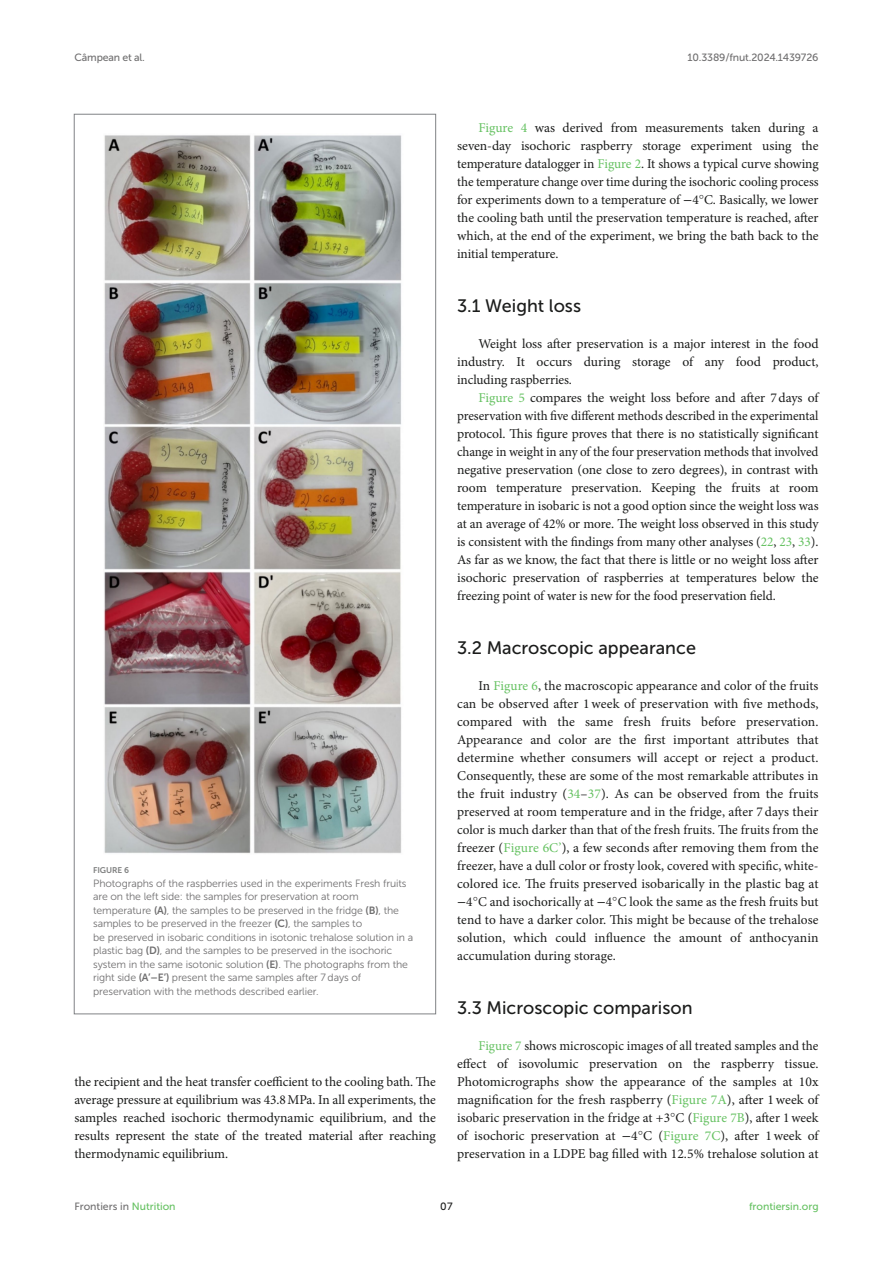
<style>
.page{position:relative;width:893px;height:1263px;background:#fff}
.page>*{position:absolute;margin:0;border:0;box-sizing:border-box;transform-origin:0 0}
.HEAD_2{font:18px "Museo Sans 500";color:#1b1c1b}
.TEXT_FLUSH{font:13.5px/18px "Minion Pro";color:#1b1c1b;text-align:justify}
.TEXT{font:13.5px/18px "Minion Pro";letter-spacing:-.005em;color:#1b1c1b;text-align:justify}
.FIG_LEG{font:10.5px/13.5px "Museo Sans 300";letter-spacing:-.01em;color:#706f70}
.t1{font:10.5px "Museo Sans 500";letter-spacing:-.015em;color:#706f70}
.t2{font:10.5px "Museo Sans 500";color:#65c161}
.t3{font:10.5px "Museo Sans 500";color:#1b1c1b}
.FIG_HD{font:8.25px "Museo Sans 700";letter-spacing:-.01em;color:#7e7f7f}
.s1{font-family:"Museo Sans 700"}
.s2{color:#65c161}
.s3{font-family:"STIX General"}
.s4{font-family:"STIX"}
</style>
<div class="page">
<img style="left:104px;top:135px;width:298px;height:719px">
<p class="t1" style="left:74px;top:51px;width:72px">Câmpean et al.</p>
<p class="t1" style="left:688px;top:51px;width:132px">10.3389/fnut.2024.1439726</p>
<p class="FIG_HD" style="left:93px;top:866px;width:37px">FIGURE 6</p>
<p class="FIG_LEG" style="left:93px;top:877px;width:322px">Photographs of the raspberries used in the experiments Fresh fruits are on the left side: the samples for preservation at room temperature <span class="s1">(A)</span>, the samples to be preserved in the fridge <span class="s1">(B)</span>, the samples to be preserved in the freezer <span class="s1">(C)</span>, the samples to<br>be preserved in isobaric conditions in isotonic trehalose solution in a plastic bag <span class="s1">(D)</span>, and the samples to be preserved in the isochoric system in the same isotonic solution <span class="s1">(E)</span>. The photographs from the right side <span class="s1">(A’–E’)</span> present the same samples after 7 days of preservation with the methods described earlier.</p>
<p class="TEXT" style="left:74px;top:1073px;width:363px">the recipient and the heat transfer coefficient to the cooling bath. The average pressure at equilibrium was 43.8MPa. In all experiments, the samples reached isochoric thermodynamic equilibrium, and the results represent the state of the treated material after reaching thermodynamic equilibrium.</p>
<p class="TEXT" style="left:457px;top:119px;width:363px;text-indent:21px"><span class="s2">Figure 4</span> was derived from measurements taken during a seven-day isochoric raspberry storage experiment using the temperature datalogger in <span class="s2">Figure 2</span>. It shows a typical curve showing the temperature change over time during the isochoric cooling process for experiments down to a temperature of <span class="s3">−</span>4<span class="s4">°</span>C. Basically, we lower the cooling bath until the preservation temperature is reached, after which, at the end of the experiment, we bring the bath back to the initial temperature.</p>
<p class="HEAD_2" style="left:457px;top:296px;width:125px">3.1 Weight loss</p>
<p class="TEXT_FLUSH" style="left:457px;top:335px;width:363px;text-indent:21px">Weight loss after preservation is a major interest in the food industry. It occurs during storage of any food product, including raspberries.</p>
<p class="TEXT" style="left:457px;top:389px;width:363px;text-indent:21px"><span class="s2">Figure 5</span> compares the weight loss before and after 7days of preservation with five different methods described in the experimental protocol. This figure proves that there is no statistically significant change in weight in any of the four preservation methods that involved negative preservation (one close to zero degrees), in contrast with room temperature preservation. Keeping the fruits at room temperature in isobaric is not a good option since the weight loss was at an average of 42% or more. The weight loss observed in this study is consistent with the findings from many other analyses (<span class="s2">22</span>, <span class="s2">23</span>, <span class="s2">33</span>).<br>As far as we know, the fact that there is little or no weight loss after isochoric preservation of raspberries at temperatures below the freezing point of water is new for the food preservation field.</p>
<p class="HEAD_2" style="left:457px;top:638px;width:240px">3.2 Macroscopic appearance</p>
<p class="TEXT_FLUSH" style="left:457px;top:677px;width:363px;text-indent:21px">In <span class="s2">Figure 6</span>, the macroscopic appearance and color of the fruits can be observed after 1week of preservation with five methods, compared with the same fresh fruits before preservation.<br>Appearance and color are the first important attributes that determine whether consumers will accept or reject a product.<br>Consequently, these are some of the most remarkable attributes in the fruit industry (<span class="s2">34</span>–<span class="s2">37</span>). As can be observed from the fruits preserved at room temperature and in the fridge, after 7 days their color is much darker than that of the fresh fruits. The fruits from the freezer (<span class="s2">Figure 6C’</span>), a few seconds after removing them from the freezer, have a dull color or frosty look, covered with specific, white&shy;colored ice. The fruits preserved isobarically in the plastic bag at <span class="s3">−</span>4<span class="s4">°</span>C and isochorically at <span class="s3">−</span>4<span class="s4">°</span>C look the same as the fresh fruits but tend to have a darker color. This might be because of the trehalose solution, which could influence the amount of anthocyanin accumulation during storage.</p>
<p class="HEAD_2" style="left:457px;top:998px;width:237px">3.3 Microscopic comparison</p>
<p class="TEXT_FLUSH" style="left:457px;top:1037px;width:363px;text-indent:21px"><span class="s2">Figure 7</span> shows microscopic images of all treated samples and the effect of isovolumic preservation on the raspberry tissue.<br>Photomicrographs show the appearance of the samples at 10x magnification for the fresh raspberry (<span class="s2">Figure 7A</span>), after 1week of isobaric preservation in the fridge at +3<span class="s4">°</span>C (<span class="s2">Figure 7B</span>), after 1week of isochoric preservation at <span class="s3">−</span>4<span class="s4">°</span>C (<span class="s2">Figure 7C</span>), after 1week of preservation in a LDPE bag filled with 12.5% trehalose solution at</p>
<p class="t1" style="left:74px;top:1200px;width:103px">Frontiers in <span class="s2">Nutrition</span></p>
<p class="t3" style="left:440px;top:1200px;width:14px">07</p>
<p class="t2" style="left:749px;top:1200px;width:71px">frontiersin.org</p>
</div>
